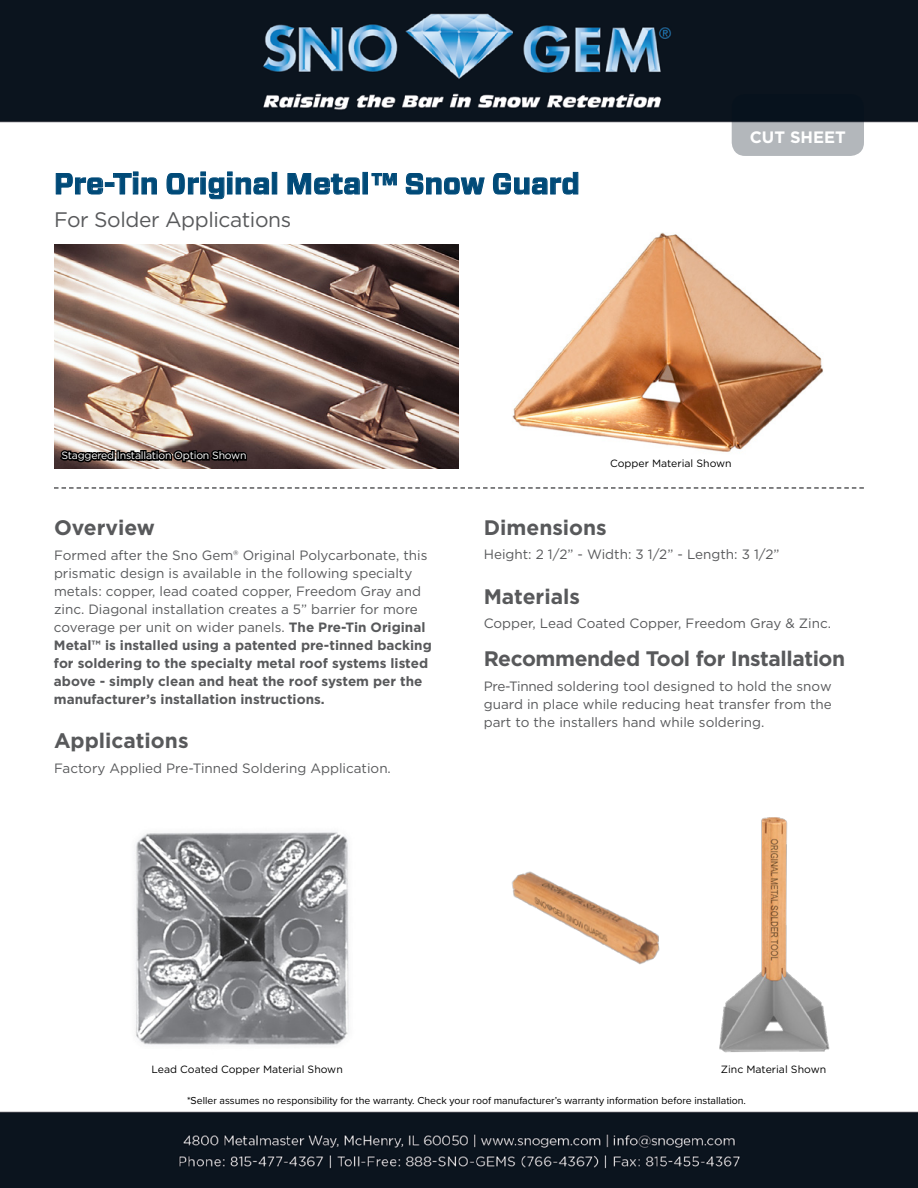
<style>
.page{position:relative;width:918px;height:1188px;background:#fff}
.page>*{position:absolute;margin:0;border:0;box-sizing:border-box;transform-origin:0 0}
.t1{font:700 29.25px "Forza";color:#004a78}
.t2{font:700 21px "Gotham";letter-spacing:-.005em;color:#58595b}
.t3{font:21px "Gotham";letter-spacing:-.02em;color:#58595b}
.t4{font:700 16.5px "Gotham HTF";color:#fff}
.t5{font:13.5px/18px "Gotham";color:#58595b}
.t6{font:10.5px "Proxima Nova";color:#000}
.t7{font:10.5px "Gotham";color:#000}
.t8{font:10.5px "Gotham";letter-spacing:-.02em;color:#fff}
.s1{font-weight:700}
</style>
<div class="page">
<img style="left:0;top:0;width:918px;height:1188px">
<svg style="left:732px;top:94px;width:132px;height:62px;background:#656c73"></svg>
<img style="left:508px;top:857px;width:179px;height:116px">
<img style="left:490px;top:216px;width:361px;height:271px">
<svg style="left:54px;top:487px;width:810px;height:2px"></svg>
<img style="left:54px;top:244px;width:405px;height:224px">
<img style="left:120px;top:809px;width:260px;height:257px">
<svg style="left:56px;top:173px;width:48px;height:22px"></svg>
<div style="left:105px;top:182px;width:9px;height:5px;border:1px solid #004a78"></div>
<svg style="left:113px;top:172px;width:44px;height:23px"></svg>
<svg style="left:166px;top:172px;width:103px;height:28px"></svg>
<div style="left:272px;top:172px;width:5px;height:22px;border:1px solid #004a78"></div>
<svg style="left:287px;top:173px;width:73px;height:22px"></svg>
<div style="left:363px;top:172px;width:5px;height:22px;border:1px solid #004a78"></div>
<svg style="left:371px;top:173px;width:26px;height:13px"></svg>
<svg style="left:405px;top:173px;width:80px;height:22px"></svg>
<svg style="left:493px;top:172px;width:86px;height:23px"></svg>
<img style="left:708px;top:804px;width:131px;height:257px">
<svg style="left:58px;top:446px;width:190px;height:23px;background:#5a4d49"></svg>
<h1 class="t1" style="left:54px;top:168px;width:527px">Pre-Tin Original Metal™ Snow Guard</h1>
<h2 class="t3" style="left:54px;top:206px;width:239px">For Solder Applications</h2>
<p class="t4" style="left:750px;top:127px;width:98px">CUT SHEET</p>
<p class="t8" style="left:61px;top:449px;width:187px">Staggered Installation Option Shown</p>
<p class="t7" style="left:610px;top:456px;width:123px">Copper Material Shown</p>
<h2 class="t2" style="left:54px;top:514px;width:102px">Overview</h2>
<p class="t5" style="left:54px;top:546px;width:379px">Formed after the Sno Gem® Original Polycarbonate, this prismatic design is available in the following specialty metals: copper, lead coated copper, Freedom Gray and zinc. Diagonal installation creates a 5” barrier for more coverage per unit on wider panels. <span class="s1">The Pre-Tin Original Metal™ is installed using a patented pre-tinned backing for soldering to the specialty metal roof systems listed above - simply clean and heat the roof system per the manufacturer’s installation instructions.</span></p>
<h2 class="t2" style="left:54px;top:727px;width:136px">Applications</h2>
<p class="t5" style="left:54px;top:759px;width:338px">Factory Applied Pre-Tinned Soldering Application.</p>
<h2 class="t2" style="left:484px;top:514px;width:125px">Dimensions</h2>
<p class="t5" style="left:484px;top:545px;width:297px">Height: 2 1/2” - Width: 3 1/2” - Length: 3 1/2”</p>
<h2 class="t2" style="left:484px;top:582px;width:98px">Materials</h2>
<p class="t5" style="left:484px;top:614px;width:349px">Copper, Lead Coated Copper, Freedom Gray &amp; Zinc.</p>
<h2 class="t2" style="left:484px;top:645px;width:363px">Recommended Tool for Installation</h2>
<p class="t5" style="left:484px;top:677px;width:350px;text-align:justify">Pre-Tinned soldering tool designed to hold the snow guard in place while reducing heat transfer from the part to the installers hand while soldering.</p>
<p class="t7" style="left:151px;top:1062px;width:193px">Lead Coated Copper Material Shown</p>
<p class="t7" style="left:721px;top:1062px;width:107px">Zinc Material Shown</p>
<p class="t6" style="left:187px;top:1094px;width:560px">*Seller assumes no responsibility for the warranty. Check your roof manufacturer’s warranty information before installation.</p>
</div>
